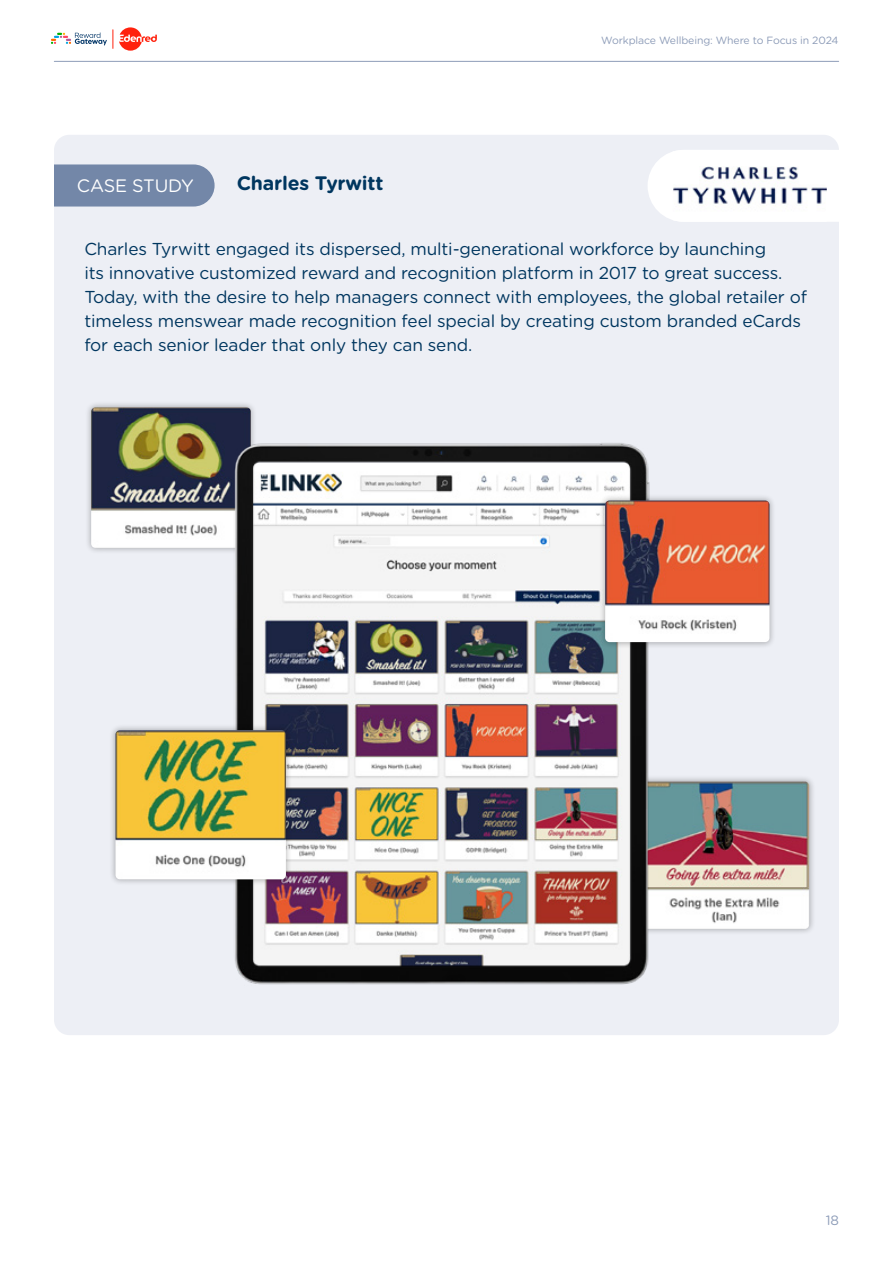
<style>
.page{position:relative;width:893px;height:1263px;background:#fff}
.page>*{position:absolute;margin:0;border:0;box-sizing:border-box;transform-origin:0 0}
.t1{font:700 19.5px "Gotham Rounded";letter-spacing:-.01em;color:#00365f}
.t2{font:18px "Gotham Rounded";letter-spacing:-.01em;color:#fff}
.t3{font:17.25px/24px "Gotham Rounded";letter-spacing:-.01em;color:#00365f}
.t4{font:13.5px "Gotham Rounded";color:#8d9cb8}
.t5{font:10.5px "Gotham Rounded";letter-spacing:-.01em;color:#8d9cb8}
</style>
<div class="page">
<hr style="left:54px;top:61px;width:785px;height:1px;background:#8d9cb8">
<svg style="left:113px;top:27px;width:44px;height:24px"></svg>
<svg style="left:51px;top:32px;width:56px;height:14px"></svg>
<div style="left:54px;top:135px;width:785px;height:900px;background:#edeff5;border-radius:15px"></div>
<svg style="left:54px;top:164px;width:161px;height:43px;background:#798cab"></svg>
<div style="left:634px;top:775px;width:182px;height:160px;background:#000;opacity:.3"></div>
<img style="left:681px;top:781px;width:128px;height:148px">
<div style="left:85px;top:401px;width:172px;height:153px;background:#000;opacity:.3"></div>
<img style="left:91px;top:407px;width:160px;height:141px">
<img style="left:201px;top:414px;width:480px;height:571px">
<div style="left:599px;top:494px;width:177px;height:154px;background:#000;opacity:.3"></div>
<img style="left:605px;top:500px;width:164px;height:142px">
<div style="left:109px;top:724px;width:183px;height:162px;background:#000;opacity:.3"></div>
<img style="left:115px;top:730px;width:171px;height:149px">
<div style="left:648px;top:150px;width:233px;height:72px;background:#fff;border-radius:36px"></div>
<img style="left:673px;top:150px;width:154px;height:54px">
<p class="t2" style="left:77px;top:173px;width:118px">CASE STUDY</p>
<p class="t1" style="left:237px;top:169px;width:148px">Charles Tyrwitt</p>
<p class="t5" style="left:601px;top:33px;width:239px">Workplace Wellbeing: Where to Focus in 2024</p>
<p class="t3" style="left:84px;top:236px;width:724px">Charles Tyrwitt engaged its dispersed, multi-generational workforce by launching<br>its innovative customized reward and recognition platform in 2017 to great success.<br>Today, with the desire to help managers connect with employees, the global retailer of timeless menswear made recognition feel special by creating custom branded eCards for each senior leader that only they can send.</p>
<p class="t4" style="left:826px;top:1211px;width:15px">18</p>
</div>
